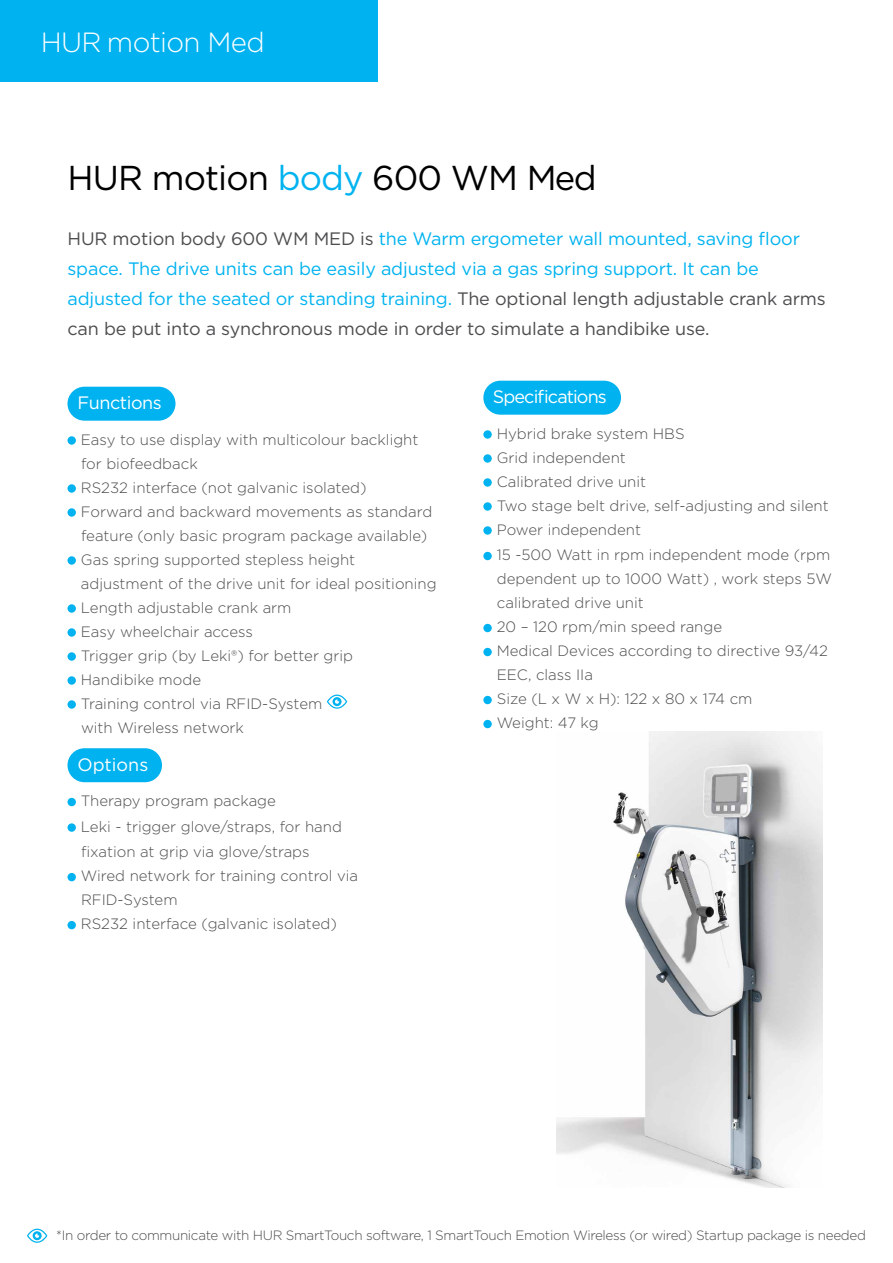
<style>
.page{position:relative;width:893px;height:1263px;background:#fff}
.page>*{position:absolute;margin:0;border:0;box-sizing:border-box;transform-origin:0 0}
.t1{font:34.5px "Gotham";letter-spacing:-.025em;color:#000}
.t2{font:300 27.75px "Gotham";letter-spacing:-.025em;color:#fff}
.t3{font:18px/30px "Gotham";letter-spacing:-.01em;color:#00b3f0}
.t4{font:18px "Gotham";letter-spacing:-.05em;color:#fff}
.t5{font:18px "Gotham";letter-spacing:-.025em;color:#fff}
.t6{font:18px "Gotham";color:#fff}
.t7{font:300 15px/24px "Gotham";color:#4d4d4f}
.t8{font:300 13.5px "Gotham";letter-spacing:-.025em;color:#4d4d4f}
.s1{color:#00b3f0}
.s2{color:#4d4d4f}
</style>
<div class="page">
<div style="left:0;top:0;width:377px;height:81px;background:#00b3f0"></div>
<div style="left:67px;top:387px;width:108px;height:34px;background:#00b3f0;border-radius:17px"></div>
<div style="left:68px;top:436px;width:8px;height:9px;background:#00b3f0;border-radius:50%"></div>
<div style="left:68px;top:484px;width:8px;height:9px;background:#00b3f0;border-radius:50%"></div>
<div style="left:68px;top:508px;width:8px;height:9px;background:#00b3f0;border-radius:50%"></div>
<div style="left:68px;top:556px;width:8px;height:9px;background:#00b3f0;border-radius:50%"></div>
<div style="left:68px;top:604px;width:8px;height:9px;background:#00b3f0;border-radius:50%"></div>
<div style="left:68px;top:628px;width:8px;height:9px;background:#00b3f0;border-radius:50%"></div>
<div style="left:68px;top:652px;width:8px;height:9px;background:#00b3f0;border-radius:50%"></div>
<div style="left:68px;top:676px;width:8px;height:9px;background:#00b3f0;border-radius:50%"></div>
<div style="left:68px;top:700px;width:8px;height:9px;background:#00b3f0;border-radius:50%"></div>
<svg style="left:327px;top:694px;width:20px;height:15px"></svg>
<div style="left:67px;top:748px;width:95px;height:34px;background:#00b3f0;border-radius:17px"></div>
<div style="left:68px;top:798px;width:8px;height:8px;background:#00b3f0;border-radius:50%"></div>
<div style="left:68px;top:823px;width:8px;height:9px;background:#00b3f0;border-radius:50%"></div>
<div style="left:68px;top:873px;width:8px;height:8px;background:#00b3f0;border-radius:50%"></div>
<div style="left:68px;top:921px;width:8px;height:8px;background:#00b3f0;border-radius:50%"></div>
<div style="left:483px;top:381px;width:138px;height:34px;background:#00b3f0;border-radius:17px"></div>
<div style="left:483px;top:430px;width:9px;height:9px;background:#00b3f0;border-radius:50%"></div>
<div style="left:483px;top:454px;width:9px;height:9px;background:#00b3f0;border-radius:50%"></div>
<div style="left:483px;top:478px;width:9px;height:9px;background:#00b3f0;border-radius:50%"></div>
<div style="left:483px;top:502px;width:9px;height:9px;background:#00b3f0;border-radius:50%"></div>
<div style="left:483px;top:526px;width:9px;height:9px;background:#00b3f0;border-radius:50%"></div>
<div style="left:483px;top:552px;width:9px;height:8px;background:#00b3f0;border-radius:50%"></div>
<div style="left:483px;top:624px;width:9px;height:8px;background:#00b3f0;border-radius:50%"></div>
<div style="left:483px;top:648px;width:9px;height:8px;background:#00b3f0;border-radius:50%"></div>
<div style="left:483px;top:696px;width:9px;height:8px;background:#00b3f0;border-radius:50%"></div>
<div style="left:483px;top:720px;width:9px;height:8px;background:#00b3f0;border-radius:50%"></div>
<img style="left:556px;top:732px;width:267px;height:456px">
<svg style="left:27px;top:1228px;width:20px;height:15px"></svg>
<h2 class="t2" style="left:41px;top:24px;width:225px">HUR motion Med</h2>
<h1 class="t1" style="left:68px;top:155px;width:531px">HUR motion <span class="s1">body</span> 600 WM Med</h1>
<p class="t3" style="left:68px;top:223px;width:760px"><span class="s2">HUR motion body 600 WM MED is</span> the Warm ergometer wall mounted, saving floor space. The drive units can be easily adjusted via a gas spring support. It can be adjusted for the seated or standing training. <span class="s2">The optional length adjustable crank arms can be put into a synchronous mode in order to simulate a handibike use.</span></p>
<p class="t5" style="left:77px;top:391px;width:86px">Functions</p>
<p class="t7" style="left:81px;top:427px;width:357px">Easy to use display with multicolour backlight for biofeedback<br>RS232 interface (not galvanic isolated)<br>Forward and backward movements as standard feature (only basic program package available)<br>Gas spring supported stepless height adjustment of the drive unit for ideal positioning Length adjustable crank arm<br>Easy wheelchair access<br>Trigger grip (by Leki®) for better grip<br>Handibike mode<br>Training control via RFID-System<br>with Wireless network</p>
<p class="t6" style="left:77px;top:753px;width:72px">Options</p>
<p class="t7" style="left:81px;top:788px;width:263px;line-height:25.5px">Therapy program package<br>Leki - trigger glove/straps, for hand fixation at grip via glove/straps</p>
<p class="t7" style="left:81px;top:864px;width:279px">Wired network for training control via<br>RFID-System<br>RS232 interface (galvanic isolated)</p>
<p class="t4" style="left:493px;top:385px;width:115px">Specifications</p>
<p class="t7" style="left:497px;top:421px;width:333px">Hybrid brake system HBS<br>Grid independent<br>Calibrated drive unit<br>Two stage belt drive, self-adjusting and silent<br>Power independent</p>
<p class="t7" style="left:497px;top:542px;width:337px">15 -500 Watt in rpm independent mode (rpm dependent up to 1000 Watt) , work steps 5W calibrated drive unit<br>20 – 120 rpm/min speed range<br>Medical Devices according to directive 93/42<br>EEC, class IIa<br>Size (L x W x H): 122 x 80 x 174 cm<br>Weight: 47 kg</p>
<p class="t8" style="left:56px;top:1227px;width:811px">*In order to communicate with HUR SmartTouch software, 1 SmartTouch Emotion Wireless (or wired) Startup package is needed</p>
</div>
